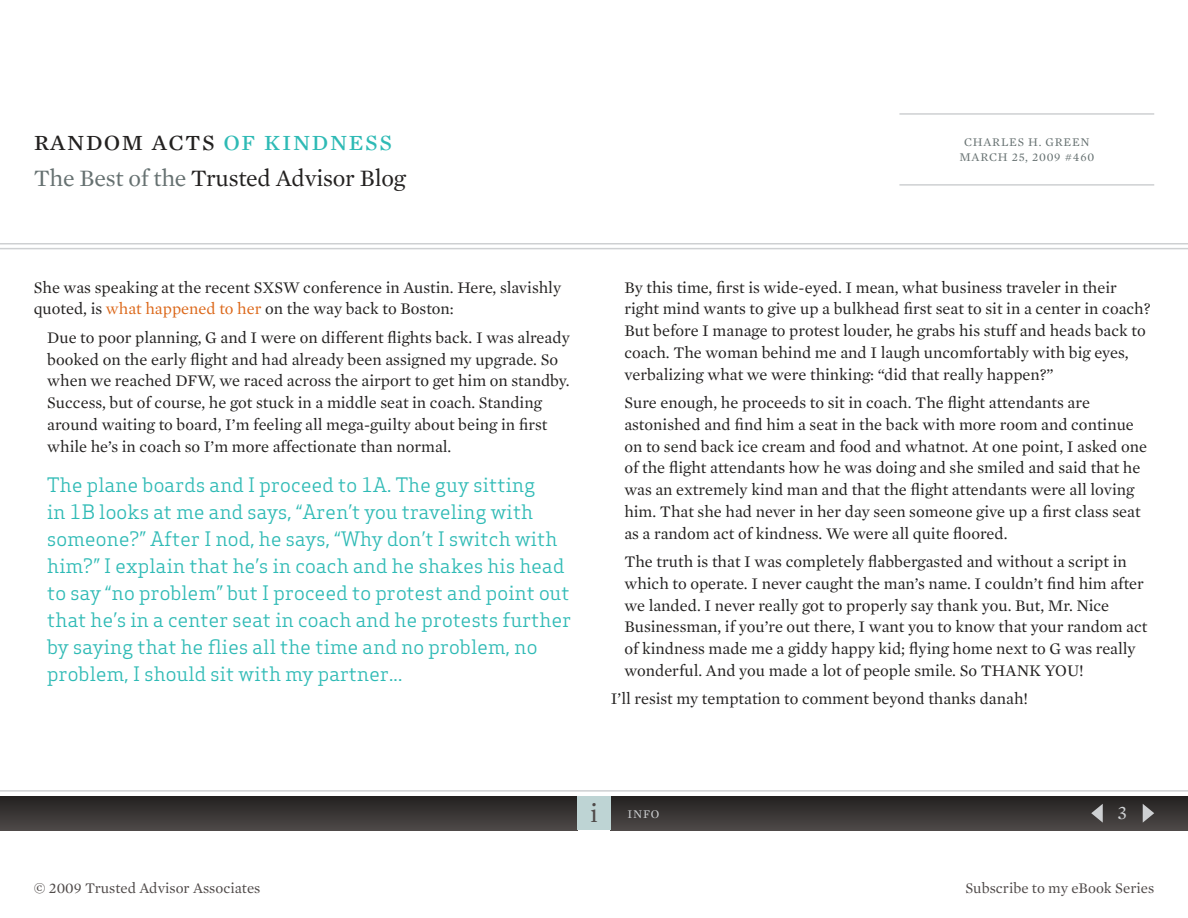
<style>
.page{position:relative;width:1188px;height:918px;background:#fff}
.page>*{position:absolute;margin:0;border:0;box-sizing:border-box;transform-origin:0 0}
.t1{font:28.5px "Mercury Text G1 Roman SC";letter-spacing:.04em;color:#232120}
.t2{font:27px "Mercury Text G1";color:#4f4a49}
.t3{font:24px "Mercury Text G1";letter-spacing:-.01em;color:#232120}
.t4{font:19.5px/27px "Apex Serif";letter-spacing:.01em;color:#2ebab5}
.t5{font:19.5px "Mercury Text G1";color:#ced0d2}
.t6{font:16.5px/21.8px "Mercury Text G1";color:#232120}
.t7{font:15px "Mercury Text G1";color:#4f4a49}
.t8{font:12px/15px "Mercury Text G1";letter-spacing:.06em;color:#667171;text-align:center}
.t9{font:12px "Mercury Text G1";color:#ced0d2}
.s1{color:#2ebab5}
.s2{color:#667171}
.s3{color:#dc681a}
</style>
<div class="page">
<div style="left:0;top:796px;width:577px;height:34px;background:linear-gradient(to bottom,#232020,#4c4746)"></div>
<div style="left:611px;top:796px;width:577px;height:34px;background:linear-gradient(to bottom,#232020,#4c4746)"></div>
<hr style="left:0;top:243px;width:1188px;height:1px;background:#ced0d2">
<hr style="left:0;top:248px;width:1188px;height:1px;background:#ced0d2">
<hr style="left:0;top:790px;width:1188px;height:2px;background:#ced0d2">
<div style="left:577px;top:796px;width:34px;height:34px;background:#bed4d4"></div>
<hr style="left:899px;top:113px;width:255px;height:2px;background:#ced0d2">
<hr style="left:899px;top:184px;width:255px;height:2px;background:#ced0d2">
<svg style="left:1143px;top:804px;width:11px;height:19px"></svg>
<svg style="left:1091px;top:804px;width:12px;height:19px"></svg>
<h1 class="t1" style="left:34px;top:123px;width:360px">random acts <span class="s1">of kindness</span></h1>
<h3 class="t3" style="left:34px;top:164px;width:373px"><span class="s2">The Best of the</span> Trusted Advisor Blog</h3>
<p class="t6" style="left:34px;top:276px;width:529px">She was speaking at the recent SXSW conference in Austin. Here, slavishly quoted, is <span class="s3">what happened to her</span> on the way back to Boston:</p>
<p class="t6" style="left:47px;top:327px;width:524px">Due to poor planning, G and I were on different flights back. I was already booked on the early flight and had already been assigned my upgrade. So when we reached DFW, we raced across the airport to get him on standby.<br>Success, but of course, he got stuck in a middle seat in coach. Standing around waiting to board, I’m feeling all mega-guilty about being in first while he’s in coach so I’m more affectionate than normal.</p>
<p class="t4" style="left:47px;top:471px;width:526px">The plane boards and I proceed to 1A. The guy sitting<br>in 1B looks at me and says, “Aren’t you traveling with someone?” After I nod, he says, “Why don’t I switch with him?” I explain that he’s in coach and he shakes his head to say “no problem” but I proceed to protest and point out that he’s in a center seat in coach and he protests further by saying that he flies all the time and no problem, no problem, I should sit with my partner...</p>
<p class="t8" style="left:959px;top:135px;width:136px">Charles H. Green<br>March 25, 2009 #460</p>
<p class="t6" style="left:624px;top:276px;width:528px">By this time, first is wide-eyed. I mean, what business traveler in their right mind wants to give up a bulkhead first seat to sit in a center in coach?<br>But before I manage to protest louder, he grabs his stuff and heads back to coach. The woman behind me and I laugh uncomfortably with big eyes, verbalizing what we were thinking: “did that really happen?”</p>
<p class="t6" style="left:624px;top:392px;width:524px">Sure enough, he proceeds to sit in coach. The flight attendants are astonished and find him a seat in the back with more room and continue on to send back ice cream and food and whatnot. At one point, I asked one of the flight attendants how he was doing and she smiled and said that he was an extremely kind man and that the flight attendants were all loving him. That she had never in her day seen someone give up a first class seat as a random act of kindness. We were all quite floored.</p>
<p class="t6" style="left:624px;top:551px;width:525px">The truth is that I was completely flabbergasted and without a script in which to operate. I never caught the man’s name. I couldn’t find him after we landed. I never really got to properly say thank you. But, Mr. Nice Businessman, if you’re out there, I want you to know that your random act of kindness made me a giddy happy kid; flying home next to G was really wonderful. And you made a lot of people smile. So THANK YOU!</p>
<p class="t6" style="left:611px;top:688px;width:419px">I’ll resist my temptation to comment beyond thanks danah!</p>
<h2 class="t2" style="left:590px;top:797px;width:9px">i</h2>
<p class="t9" style="left:628px;top:807px;width:33px">INFO</p>
<p class="t5" style="left:1117px;top:801px;width:11px">3</p>
<p class="t7" style="left:34px;top:879px;width:228px">© 2009 Trusted Advisor Associates</p>
<p class="t7" style="left:965px;top:879px;width:190px">Subscribe to my eBook Series</p>
</div>
